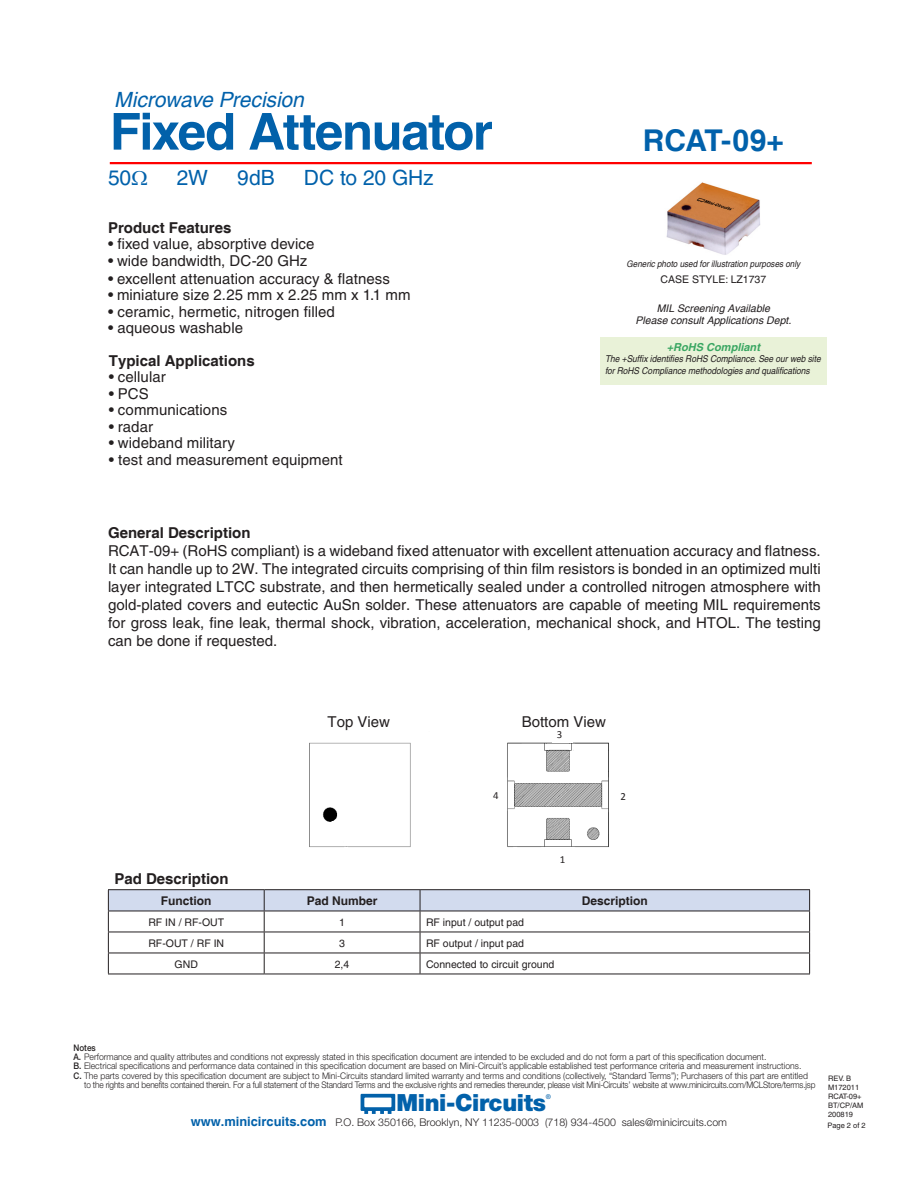
<style>
.page{position:relative;width:918px;height:1188px;background:#fff}
.page>*{position:absolute;margin:0;border:0;box-sizing:border-box;transform-origin:0 0}
.t1{font:700 51px "Helvetica";letter-spacing:-.03em;color:#0261aa}
.MODEL_NUMBER{font:700 30px "Helvetica";letter-spacing:-.015em;color:#0161ab}
.t2{font:900 23.7px "Helvetica Neue";letter-spacing:-.015em;color:#0261aa}
.t3{font:italic 21px "Helvetica";letter-spacing:-.005em;color:#0161ab}
.section_head{font:21px "Helvetica";letter-spacing:-.005em;color:#0161ab}
.FEAT___APPL{font:15px/18px "Helvetica";color:#231f20;text-align:justify}
.FEAT____APPL{font:15px "Helvetica";letter-spacing:.005em;color:#231f20}
.BODY_HEADLINE{font:700 15px "Helvetica";color:#231f20}
.t4{font:700 12px "Helvetica";color:#231f20}
.t5{font:italic 700 10.95px "Helvetica";color:rgb(13 147 68/.8)}
.t6{font:10.8px "Calibri";color:#231f20}
.t7{font:300 10.65px "Helvetica Neue";color:#231f20}
.t8{font:10.5px "Helvetica";color:#231f20}
.t9{font:italic 10.5px "Helvetica";color:#231f20}
.t10{font:italic 9.45px/11.2px "Helvetica";letter-spacing:-.005em;color:#231f20;scale:.9 1}
.t11{font:9.45px "Calibri";color:#231f20}
.t12{font:300 9.15px "Helvetica Neue";color:#231f20;scale:.95 1}
.t13{font:300 9.15px "Helvetica Neue";letter-spacing:-.02em;color:#231f20;scale:.91 1}
.t14{font:500 9.15px "Helvetica Neue";color:#231f20;scale:.9 1}
.t15{font:italic 9px "Helvetica";color:#231f20;scale:.9 1}
.t16{font:7.5px "Helvetica";color:#231f20}
.t17{font:500 6.6px "Helvetica Neue";color:#0261aa}
.s1{font-weight:500}
.s2{font-family:"Helvetica";font-weight:700;font-size:12.9px;color:#0261aa}
</style>
<div class="page">
<hr style="left:110px;top:162px;width:702px;height:2px;background:#f00">
<svg style="left:361px;top:1094px;width:34px;height:20px"></svg>
<hr style="left:108px;top:889px;width:156px;height:1px;background:#231f20">
<hr style="left:264px;top:889px;width:156px;height:1px;background:#231f20">
<hr style="left:420px;top:889px;width:390px;height:1px;background:#231f20">
<svg style="left:108px;top:890px;width:702px;height:84px"></svg>
<hr style="left:108px;top:974px;width:156px;height:1px;background:#231f20">
<hr style="left:264px;top:974px;width:156px;height:1px;background:#231f20">
<hr style="left:420px;top:974px;width:390px;height:1px;background:#231f20">
<img style="left:309px;top:742px;width:300px;height:106px">
<div style="left:488px;top:787px;width:15px;height:16px;background:#fff"></div>
<div style="left:600px;top:337px;width:227px;height:47px;background:#e9f2d8"></div>
<img style="left:666px;top:182px;width:94px;height:73px">
<h3 class="t3" style="left:114px;top:88px;width:191px">Microwave Precision</h3>
<h1 class="t1" style="left:110px;top:101px;width:384px">Fixed Attenuator</h1>
<p class="section_head" style="left:108px;top:166px;width:25px">50</p>
<p class="section_head" style="left:177px;top:166px;width:33px">2W</p>
<p class="section_head" style="left:237px;top:166px;width:39px">9dB</p>
<p class="section_head" style="left:304px;top:166px;width:131px">DC to 20 GHz</p>
<p class="BODY_HEADLINE" style="left:108px;top:218px;width:125px">Product Features</p>
<p class="FEAT____APPL" style="left:108px;top:235px;width:208px">• fixed value, absorptive device</p>
<p class="FEAT____APPL" style="left:108px;top:252px;width:201px">• wide bandwidth, DC-20 GHz</p>
<p class="FEAT____APPL" style="left:108px;top:270px;width:284px">• excellent attenuation accuracy &amp; flatness</p>
<p class="FEAT____APPL" style="left:108px;top:286px;width:304px">• miniature size 2.25 mm x 2.25 mm x 1.1 mm</p>
<p class="FEAT____APPL" style="left:108px;top:303px;width:228px">• ceramic, hermetic, nitrogen filled</p>
<p class="FEAT____APPL" style="left:108px;top:319px;width:137px">• aqueous washable</p>
<p class="BODY_HEADLINE" style="left:109px;top:351px;width:147px">Typical Applications</p>
<p class="FEAT____APPL" style="left:109px;top:368px;width:58px">• cellular</p>
<p class="FEAT____APPL" style="left:109px;top:385px;width:41px">• PCS</p>
<p class="FEAT____APPL" style="left:109px;top:401px;width:120px">• communications</p>
<p class="FEAT____APPL" style="left:109px;top:418px;width:46px">• radar</p>
<p class="FEAT____APPL" style="left:109px;top:434px;width:128px">• wideband military</p>
<p class="FEAT____APPL" style="left:109px;top:451px;width:235px">• test and measurement equipment</p>
<p class="MODEL_NUMBER" style="left:643px;top:122px;width:143px">RCAT-09+</p>
<p class="t15" style="left:627px;top:258px;width:195px">Generic photo used for illustration purposes only</p>
<p class="t8" style="left:661px;top:273px;width:107px">CASE STYLE: LZ1737</p>
<p class="t9" style="left:657px;top:302px;width:115px">MIL Screening Available</p>
<p class="t9" style="left:636px;top:315px;width:157px">Please consult Applications Dept.</p>
<p class="t5" style="left:667px;top:340px;width:95px">+RoHS Compliant</p>
<p class="t10" style="left:605px;top:354px;width:241px">The +Suffix identifies RoHS Compliance. See our web site for RoHS Compliance methodologies and qualifications</p>
<p class="BODY_HEADLINE" style="left:108px;top:523px;width:144px">General Description</p>
<p class="FEAT___APPL" style="left:108px;top:541px;width:714px">RCAT-09+ (RoHS compliant) is a wideband fixed attenuator with excellent attenuation accuracy and flatness.<br>It can handle up to 2W. The integrated circuits comprising of thin film resistors is bonded in an optimized multi layer integrated LTCC substrate, and then hermetically sealed under a controlled nitrogen atmosphere with gold-plated covers and eutectic AuSn solder. These attenuators are capable of meeting MIL requirements for gross leak, fine leak, thermal shock, vibration, acceleration, mechanical shock, and HTOL. The testing can be done if requested.</p>
<p class="FEAT___APPL" style="left:328px;top:712px;width:64px">Top View</p>
<p class="FEAT___APPL" style="left:522px;top:712px;width:86px">Bottom View</p>
<p class="t6" style="left:336px;top:717px;width:42px">Top View</p>
<p class="t11" style="left:534px;top:717px;width:52px">Bottom View</p>
<p class="t6" style="left:557px;top:728px;width:7px">3</p>
<p class="t6" style="left:493px;top:789px;width:7px">4</p>
<p class="t6" style="left:621px;top:790px;width:7px">2</p>
<p class="t6" style="left:560px;top:853px;width:7px">1</p>
<p class="BODY_HEADLINE" style="left:114px;top:869px;width:116px">Pad Description</p>
<p class="t4" style="left:161px;top:893px;width:52px">Function</p>
<p class="t4" style="left:307px;top:893px;width:72px">Pad Number</p>
<p class="t4" style="left:582px;top:893px;width:68px">Description</p>
<p class="t8" style="left:148px;top:916px;width:77px">RF IN / RF-OUT</p>
<p class="t8" style="left:339px;top:916px;width:7px">1</p>
<p class="t8" style="left:426px;top:916px;width:100px">RF input / output pad</p>
<p class="t8" style="left:148px;top:937px;width:77px">RF-OUT / RF IN</p>
<p class="t8" style="left:339px;top:937px;width:7px">3</p>
<p class="t8" style="left:426px;top:937px;width:100px">RF output / input pad</p>
<p class="t8" style="left:175px;top:958px;width:25px">GND</p>
<p class="t8" style="left:335px;top:958px;width:16px">2,4</p>
<p class="t8" style="left:426px;top:958px;width:130px">Connected to circuit ground</p>
<p class="t14" style="left:74px;top:1043px;width:26px">Notes</p>
<p class="t12" style="left:74px;top:1052px;width:731px"><span class="s1">A.</span> Performance and quality attributes and conditions not expressly stated in this specification document are intended to be excluded and do not form a part of this specification document.</p>
<p class="t12" style="left:74px;top:1061px;width:768px"><span class="s1">B.</span> Electrical specifications and performance data contained in this specification document are based on Mini-Circuit’s applicable established test performance criteria and measurement instructions.</p>
<p class="t12" style="left:74px;top:1070px;width:775px"><span class="s1">C.</span> The parts covered by this specification document are subject to Mini-Circuits standard limited warranty and terms and conditions (collectively, “Standard Terms”); Purchasers of this part are entitled</p>
<p class="t13" style="left:84px;top:1079px;width:805px">to the rights and benefits contained therein. For a full statement of the Standard Terms and the exclusive rights and remedies thereunder, please visit Mini-Circuits’ website at www.minicircuits.com/MCLStore/terms.jsp</p>
<h3 class="t2" style="left:396px;top:1088px;width:151px">Mini-Circuits</h3>
<p class="t17" style="left:546px;top:1092px;width:7px">®</p>
<p class="t7" style="left:191px;top:1116px;width:538px"><span class="s2">www.minicircuits.com</span> P.O. Box 350166, Brooklyn, NY 11235-0003 (718) 934-4500 sales@minicircuits.com</p>
<p class="t16" style="left:828px;top:1121px;width:40px">Page 2 of 2</p>
<p class="t16" style="left:828px;top:1074px;width:25px">REV. B</p>
<p class="t16" style="left:828px;top:1083px;width:33px">M172011</p>
<p class="t16" style="left:828px;top:1092px;width:35px">RCAT-09+</p>
<p class="t16" style="left:828px;top:1101px;width:37px">BT/CP/AM</p>
<p class="t16" style="left:828px;top:1110px;width:27px">200819</p>
</div>
